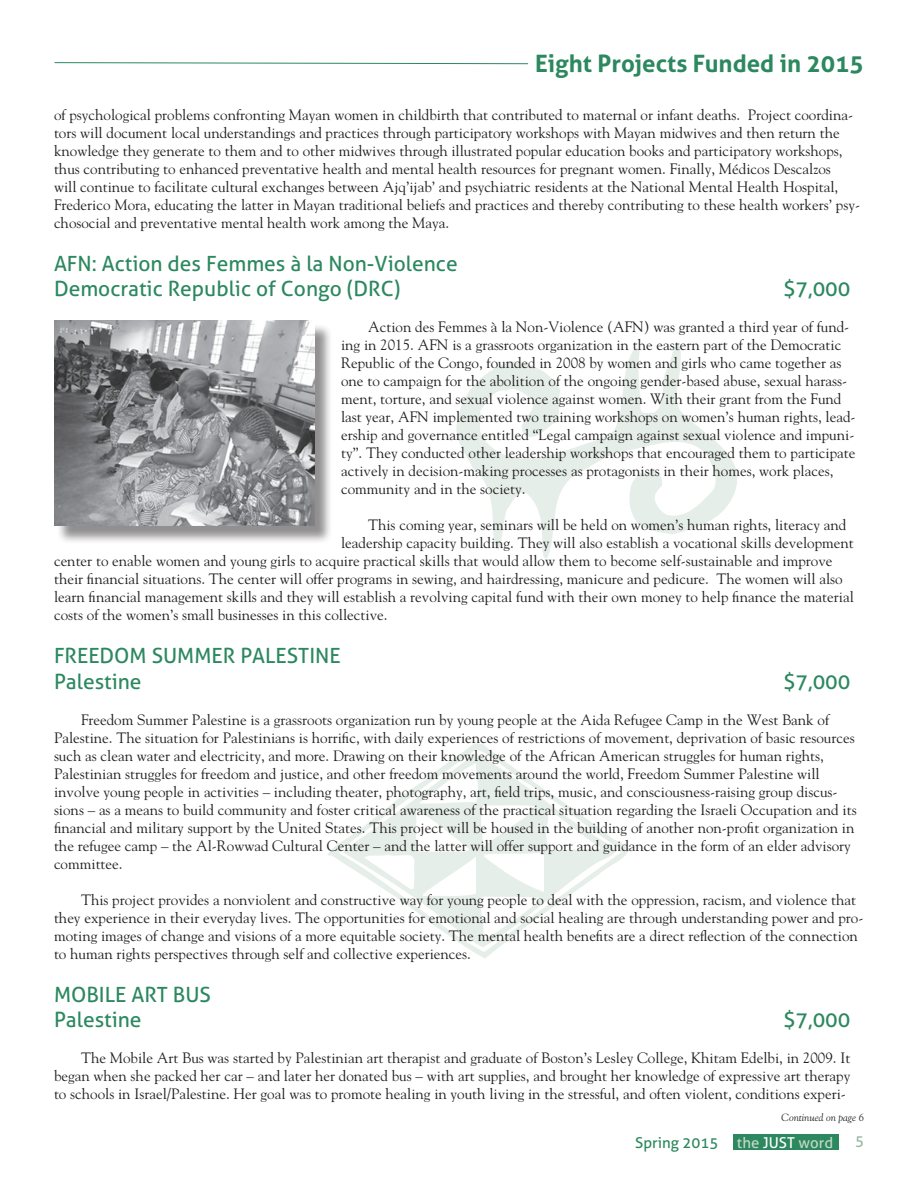
<style>
.page{position:relative;width:918px;height:1188px;background:#fff}
.page>*{position:absolute;margin:0;border:0;box-sizing:border-box;transform-origin:0 0}
.t1{font:700 24px "Aller";color:#2c885f}
.t2{font:21px/25.2px "Aller";color:#2c885f}
.t3{font:15px/18px "Goudy";color:#231f20}
.t4{font:15px "Aller";color:#2c885f}
.t5{font:15px "Aller";color:#94b6a0}
.t6{font:italic 10.5px "Goudy";color:#231f20}
.s1{color:#c6d8ca}
.s2{color:#fff}
</style>
<div class="page">
<div style="left:733px;top:1134px;width:106px;height:16px;background:#2c885f"></div>
<svg style="left:54px;top:62px;width:475px;height:2px"></svg>
<div style="left:56px;top:323px;width:277px;height:221px;background:#231f20;opacity:.5"></div>
<img style="left:54px;top:321px;width:260px;height:204px">
<h1 class="t1" style="left:535px;top:48px;width:330px">Eight Projects Funded in 2015</h1>
<p class="t3" style="left:54px;top:105px;width:807px">of psychological problems confronting Mayan women in childbirth that contributed to maternal or infant deaths. Project coordina&shy;tors will document local understandings and practices through participatory workshops with Mayan midwives and then return the knowledge they generate to them and to other midwives through illustrated popular education books and participatory workshops, thus contributing to enhanced preventative health and mental health resources for pregnant women. Finally, Médicos Descalzos<br>will continue to facilitate cultural exchanges between Ajq’ijab’ and psychiatric residents at the National Mental Health Hospital, Frederico Mora, educating the latter in Mayan traditional beliefs and practices and thereby contributing to these health workers’ psy&shy;chosocial and preventative mental health work among the Maya.</p>
<h2 class="t2" style="left:54px;top:251px;width:405px">AFN: Action des Femmes à la Non-Violence<br>Democratic Republic of Congo (DRC)</h2>
<h2 class="t2" style="left:783px;top:276px;width:69px">$7,000</h2>
<p class="t3" style="left:341px;top:318px;width:516px;text-indent:27px">Action des Femmes à la Non-Violence (AFN) was granted a third year of fund&shy;ing in 2015. AFN is a grassroots organization in the eastern part of the Democratic Republic of the Congo, founded in 2008 by women and girls who came together as one to campaign for the abolition of the ongoing gender-based abuse, sexual harass&shy;ment, torture, and sexual violence against women. With their grant from the Fund last year, AFN implemented two training workshops on women’s human rights, lead&shy;ership and governance entitled “Legal campaign against sexual violence and impuni&shy;ty”. They conducted other leadership workshops that encouraged them to participate actively in decision-making processes as protagonists in their homes, work places, community and in the society.</p>
<p class="t3" style="left:368px;top:516px;width:480px">This coming year, seminars will be held on women’s human rights, literacy and</p>
<p class="t3" style="left:341px;top:534px;width:514px">leadership capacity building. They will also establish a vocational skills development</p>
<p class="t3" style="left:54px;top:552px;width:780px">center to enable women and young girls to acquire practical skills that would allow them to become self-sustainable and improve</p>
<p class="t3" style="left:54px;top:570px;width:790px">their financial situations. The center will offer programs in sewing, and hairdressing, manicure and pedicure. The women will also</p>
<p class="t3" style="left:54px;top:588px;width:801px">learn financial management skills and they will establish a revolving capital fund with their own money to help finance the material</p>
<p class="t3" style="left:54px;top:606px;width:335px">costs of the women’s small businesses in this collective.</p>
<h2 class="t2" style="left:54px;top:643px;width:288px">FREEDOM SUMMER PALESTINE<br>Palestine</h2>
<h2 class="t2" style="left:783px;top:669px;width:69px">$7,000</h2>
<p class="t3" style="left:54px;top:710px;width:804px;text-indent:27px">Freedom Summer Palestine is a grassroots organization run by young people at the Aida Refugee Camp in the West Bank of Palestine. The situation for Palestinians is horrific, with daily experiences of restrictions of movement, deprivation of basic resources such as clean water and electricity, and more. Drawing on their knowledge of the African American struggles for human rights, Palestinian struggles for freedom and justice, and other freedom movements around the world, Freedom Summer Palestine will involve young people in activities – including theater, photography, art, field trips, music, and consciousness-raising group discus&shy;sions – as a means to build community and foster critical awareness of the practical situation regarding the Israeli Occupation and its financial and military support by the United States. This project will be housed in the building of another non-profit organization in the refugee camp – the Al-Rowwad Cultural Center – and the latter will offer support and guidance in the form of an elder advisory committee.</p>
<p class="t3" style="left:54px;top:890px;width:811px;text-indent:27px">This project provides a nonviolent and constructive way for young people to deal with the oppression, racism, and violence that they experience in their everyday lives. The opportunities for emotional and social healing are through understanding power and pro&shy;moting images of change and visions of a more equitable society. The mental health benefits are a direct reflection of the connection to human rights perspectives through self and collective experiences.</p>
<h2 class="t2" style="left:54px;top:982px;width:144px">Mobi le Art BUS<br>Palestine</h2>
<h2 class="t2" style="left:783px;top:1007px;width:69px">$7,000</h2>
<p class="t3" style="left:54px;top:1048px;width:798px;text-align:justify;text-indent:27px">The Mobile Art Bus was started by Palestinian art therapist and graduate of Boston’s Lesley College, Khitam Edelbi, in 2009. It began when she packed her car – and later her donated bus – with art supplies, and brought her knowledge of expressive art therapy to schools in Israel/Palestine. Her goal was to promote healing in youth living in the stressful, and often violent, conditions experi-</p>
<p class="t6" style="left:781px;top:1111px;width:84px">Continued on page 6</p>
<p class="t4" style="left:635px;top:1133px;width:200px">Spring 2015 <span class="s1">the</span> <span class="s2">Just</span> <span class="s1">word</span></p>
<p class="t5" style="left:855px;top:1132px;width:10px">5</p>
</div>
